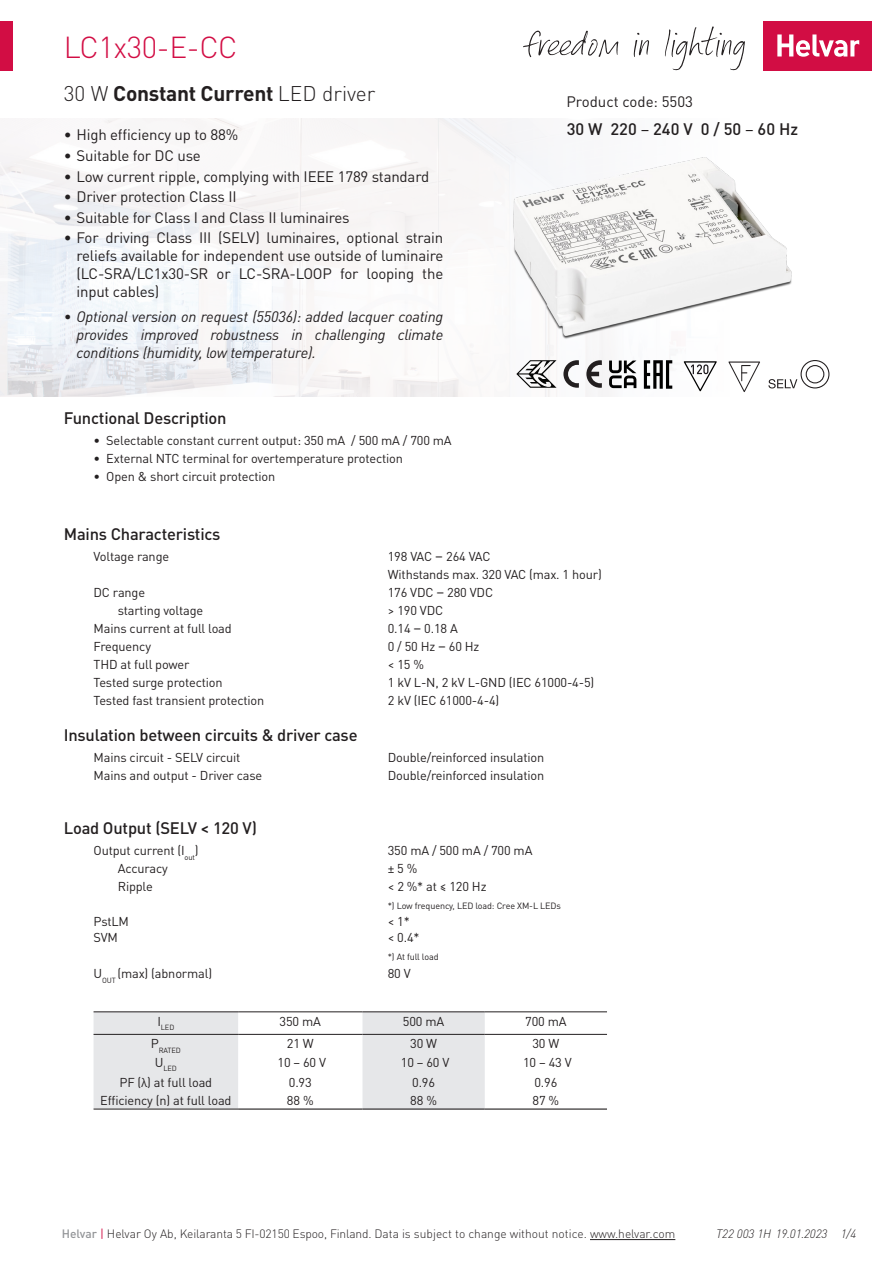
<style>
.page{position:relative;width:893px;height:1263px;background:#fff}
.page>*{position:absolute;margin:0;border:0;box-sizing:border-box;transform-origin:0 0}
.HELVAR_Small_Heading{font:300 30px "DIN Pro";letter-spacing:-.01em;color:#d20d44}
.headlineO{font:700 21px "DIN Pro";letter-spacing:-.01em;color:#231f20}
.Data_subheads{font:500 16.5px "DIN Pro";letter-spacing:-.01em;color:#231f20}
.Tehot{font:500 16.5px "DIN Pro";color:#231f20}
.Tehot-2{font:15px/18px "DIN Pro";letter-spacing:-.01em;color:#231f20;text-align:justify}
.t1{font:italic 15px/18px "DIN Pro";letter-spacing:-.01em;color:#231f20;text-align:justify}
.Data_bread{font:12.75px "DIN Pro";letter-spacing:-.01em;color:#231f20}
.t2{font:300 12px "DIN Pro";color:#231f20}
.Documnetn_number{font:italic 300 12px "DIN Pro";letter-spacing:-.005em;color:#231f20}
.Data_bread-2{font:9px "DIN Pro";letter-spacing:-.01em;color:#231f20}
.Data_bread-3{font:7.5px "DIN Pro";letter-spacing:-.01em;color:#231f20}
.s1{font-weight:300}
.s2{font-weight:400}
.s3{font-size:15px}
.s4{font-weight:500;color:#939598}
.s5{font-weight:400;color:#d20d44}
</style>
<div class="page">
<hr style="left:590px;top:1239px;width:85px;height:1px;background:#231f20">
<img style="left:0;top:118px;width:772px;height:278px">
<div style="left:94px;top:1012px;width:144px;height:97px;background:#e6e7e9"></div>
<div style="left:362px;top:1012px;width:123px;height:96px;background:#e6e7e9"></div>
<hr style="left:238px;top:1108px;width:124px;height:2px;background:#231f20">
<hr style="left:362px;top:1108px;width:123px;height:2px;background:#231f20">
<hr style="left:485px;top:1108px;width:122px;height:2px;background:#231f20">
<hr style="left:238px;top:1011px;width:124px;height:1px;background:#231f20">
<hr style="left:362px;top:1011px;width:123px;height:1px;background:#231f20">
<hr style="left:485px;top:1011px;width:122px;height:1px;background:#231f20">
<hr style="left:238px;top:1034px;width:124px;height:1px;background:#231f20">
<hr style="left:362px;top:1034px;width:123px;height:1px;background:#231f20">
<hr style="left:485px;top:1034px;width:122px;height:1px;background:#231f20">
<hr style="left:94px;top:1034px;width:144px;height:1px;background:#231f20">
<hr style="left:94px;top:1011px;width:144px;height:1px;background:#231f20">
<hr style="left:94px;top:1109px;width:144px;height:1px;background:#231f20">
<svg style="left:684px;top:361px;width:33px;height:30px"></svg>
<svg style="left:728px;top:361px;width:32px;height:31px"></svg>
<svg style="left:768px;top:379px;width:29px;height:9px"></svg>
<div style="left:806px;top:365px;width:18px;height:18px;border:1px solid #231f20;border-radius:50%"></div>
<div style="left:800px;top:360px;width:29px;height:28px;border:1px solid #231f20;border-radius:50%"></div>
<div style="left:763px;top:21px;width:109px;height:50px;background:#d20d44"></div>
<svg style="left:777px;top:34px;width:82px;height:23px"></svg>
<div style="left:0;top:21px;width:13px;height:50px;background:#d20d44"></div>
<svg style="left:523px;top:27px;width:222px;height:43px"></svg>
<svg style="left:563px;top:360px;width:39px;height:28px"></svg>
<svg style="left:516px;top:360px;width:40px;height:28px"></svg>
<svg style="left:644px;top:360px;width:28px;height:29px"></svg>
<img style="left:502px;top:143px;width:290px;height:206px">
<svg style="left:609px;top:361px;width:27px;height:27px"></svg>
<p class="HELVAR_Small_Heading" style="left:64px;top:24px;width:175px">LC1x30-E-CC</p>
<p class="headlineO" style="left:64px;top:76px;width:313px"><span class="s1">30 W</span> Constant Current <span class="s1">LED driver</span></p>
<p class="Tehot-2" style="left:64px;top:125px;width:176px">• High efficiency up to 88%</p>
<p class="Tehot-2" style="left:64px;top:145px;width:139px">• Suitable for DC use</p>
<p class="Tehot-2" style="left:64px;top:166px;width:367px">• Low current ripple, complying with IEEE 1789 standard</p>
<p class="Tehot-2" style="left:64px;top:186px;width:174px">• Driver protection Class II</p>
<p class="Tehot-2" style="left:64px;top:207px;width:287px">• Suitable for Class I and Class II luminaires</p>
<p class="Tehot-2" style="left:77px;top:227px;width:368px;text-indent:-13px">• For driving Class III (SELV) luminaires, optional strain reliefs available for independent use outside of luminaire (LC-SRA/LC1x30-SR or LC-SRA-LOOP for looping the input cables)</p>
<p class="t1" style="left:77px;top:306px;width:368px;text-indent:-13px">• Optional version on request (55036): added lacquer coating provides improved robustness in challenging climate conditions (humidity, low temperature).</p>
<p class="Data_subheads" style="left:64px;top:404px;width:164px">Functional Description</p>
<p class="Data_bread" style="left:94px;top:430px;width:360px">• Selectable constant current output: 350 mA / 500 mA / 700 mA</p>
<p class="Data_bread" style="left:94px;top:448px;width:311px">• External NTC terminal for overtemperature protection</p>
<p class="Data_bread" style="left:94px;top:466px;width:183px">• Open &amp; short circuit protection</p>
<p class="Tehot-2" style="left:566px;top:91px;width:128px">Product code: 5503</p>
<p class="Tehot" style="left:567px;top:116px;width:233px">30 W 220 <span class="s2">–</span> 240 V 0 / 50 <span class="s2">–</span> 60 Hz</p>
<p class="Data_subheads" style="left:64px;top:521px;width:158px">Mains Characteristics</p>
<p class="Data_bread" style="left:94px;top:547px;width:77px">Voltage range</p>
<p class="Data_bread" style="left:388px;top:547px;width:104px">198 VAC <span class="s3">–</span> 264 VAC</p>
<p class="Data_bread" style="left:388px;top:565px;width:215px">Withstands max. 320 VAC (max. 1 hour)</p>
<p class="Data_bread" style="left:94px;top:583px;width:53px">DC range</p>
<p class="Data_bread" style="left:388px;top:583px;width:107px">176 VDC <span class="s3">–</span> 280 VDC</p>
<p class="Data_bread" style="left:118px;top:601px;width:87px">starting voltage</p>
<p class="Data_bread" style="left:388px;top:601px;width:57px">&gt; 190 VDC</p>
<p class="Data_bread" style="left:94px;top:619px;width:140px">Mains current at full load</p>
<p class="Data_bread" style="left:388px;top:619px;width:72px">0.14 <span class="s3">–</span> 0.18 A</p>
<p class="Data_bread" style="left:94px;top:637px;width:59px">Frequency</p>
<p class="Data_bread" style="left:388px;top:637px;width:93px">0 / 50 Hz <span class="s3">–</span> 60 Hz</p>
<p class="Data_bread" style="left:94px;top:655px;width:97px">THD at full power</p>
<p class="Data_bread" style="left:388px;top:655px;width:38px">&lt; 15 %</p>
<p class="Data_bread" style="left:94px;top:673px;width:131px">Tested surge protection</p>
<p class="Data_bread" style="left:388px;top:673px;width:208px">1 kV L-N, 2 kV L-GND (IEC 61000-4-5)</p>
<p class="Data_bread" style="left:94px;top:691px;width:172px">Tested fast transient protection</p>
<p class="Data_bread" style="left:388px;top:691px;width:113px">2 kV (IEC 61000-4-4)</p>
<p class="Data_subheads" style="left:64px;top:722px;width:295px">Insulation between circuits &amp; driver case</p>
<p class="Data_bread" style="left:94px;top:748px;width:148px">Mains circuit - SELV circuit</p>
<p class="Data_bread" style="left:388px;top:748px;width:158px">Double/reinforced insulation</p>
<p class="Data_bread" style="left:94px;top:766px;width:170px">Mains and output - Driver case</p>
<p class="Data_bread" style="left:388px;top:766px;width:158px">Double/reinforced insulation</p>
<p class="Data_subheads" style="left:64px;top:815px;width:195px">Load Output (SELV &lt; 120 V)</p>
<p class="Data_bread" style="left:94px;top:841px;width:107px">Output current (I<sub>out</sub>)</p>
<p class="Data_bread" style="left:388px;top:841px;width:146px">350 mA / 500 mA / 700 mA</p>
<p class="Data_bread" style="left:118px;top:859px;width:52px">Accuracy</p>
<p class="Data_bread" style="left:388px;top:859px;width:31px">± 5 %</p>
<p class="Data_bread" style="left:118px;top:877px;width:37px">Ripple</p>
<p class="Data_bread" style="left:388px;top:877px;width:100px">&lt; 2 %* at ≤ 120 Hz</p>
<p class="Data_bread-2" style="left:388px;top:899px;width:175px">*) Low frequency, LED load: Cree XM-L LEDs</p>
<p class="Data_bread" style="left:94px;top:911px;width:37px">PstLM</p>
<p class="Data_bread" style="left:388px;top:911px;width:24px">&lt; 1*</p>
<p class="Data_bread" style="left:94px;top:928px;width:26px">SVM</p>
<p class="Data_bread" style="left:388px;top:928px;width:33px">&lt; 0.4*</p>
<p class="Data_bread-2" style="left:388px;top:950px;width:52px">*) At full load</p>
<p class="Data_bread" style="left:94px;top:964px;width:120px">U<sub>OUT</sub> (max) (abnormal)</p>
<p class="Data_bread" style="left:388px;top:964px;width:24px">80 V</p>
<p class="Data_bread-3" style="left:157px;top:1021px;width:18px"><sup>I</sup>LED</p>
<p class="Data_bread" style="left:280px;top:1011px;width:43px">350 mA</p>
<p class="Data_bread" style="left:403px;top:1011px;width:43px">500 mA</p>
<p class="Data_bread" style="left:525px;top:1011px;width:43px">700 mA</p>
<p class="Data_bread-3" style="left:151px;top:1044px;width:32px"><sup>P</sup>RATED</p>
<p class="Data_bread" style="left:287px;top:1034px;width:28px">21 W</p>
<p class="Data_bread" style="left:410px;top:1034px;width:28px">30 W</p>
<p class="Data_bread" style="left:532px;top:1034px;width:28px">30 W</p>
<p class="Data_bread-3" style="left:155px;top:1062px;width:24px"><sup>U</sup>LED</p>
<p class="Data_bread" style="left:278px;top:1052px;width:50px">10 – 60 V</p>
<p class="Data_bread" style="left:401px;top:1052px;width:50px">10 – 60 V</p>
<p class="Data_bread" style="left:523px;top:1052px;width:50px">10 – 43 V</p>
<p class="Data_bread" style="left:119px;top:1072px;width:94px">PF (λ) at full load</p>
<p class="Data_bread" style="left:289px;top:1072px;width:24px">0.93</p>
<p class="Data_bread" style="left:412px;top:1072px;width:24px">0.96</p>
<p class="Data_bread" style="left:534px;top:1072px;width:24px">0.96</p>
<p class="Data_bread" style="left:100px;top:1090px;width:133px">Efficiency (η) at full load</p>
<p class="Data_bread" style="left:287px;top:1090px;width:28px">88 %</p>
<p class="Data_bread" style="left:410px;top:1090px;width:28px">88 %</p>
<p class="Data_bread" style="left:533px;top:1090px;width:28px">87 %</p>
<p class="t2" style="left:62px;top:1224px;width:615px"><span class="s4">Helvar</span> <span class="s5">|</span> Helvar Oy Ab, Keilaranta 5 FI-02150 Espoo, Finland. Data is subject to change without notice. www.helvar.com</p>
<p class="Documnetn_number" style="left:716px;top:1224px;width:142px">T22 003 1H 19.01.2023 1/4</p>
</div>
